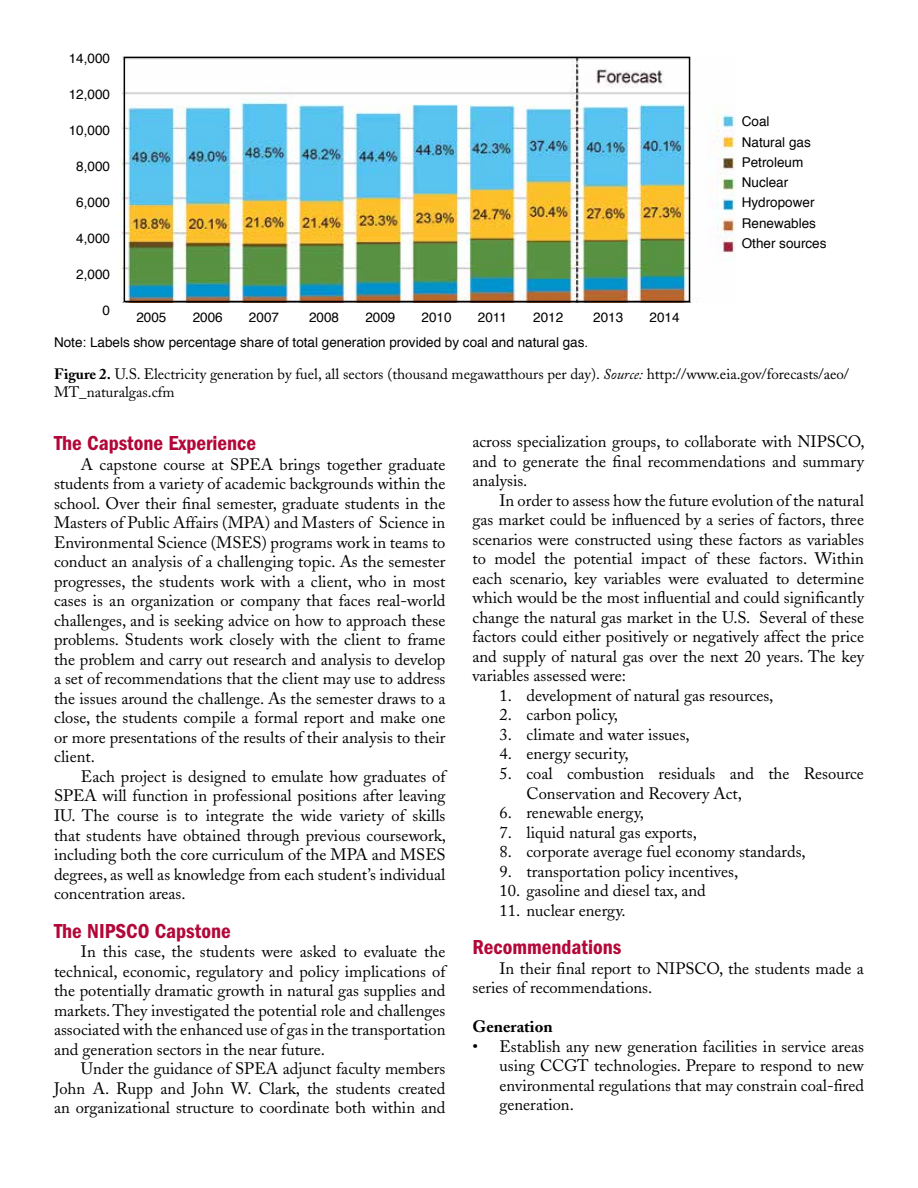
<style>
.page{position:relative;width:918px;height:1188px;background:#fff}
.page>*{position:absolute;margin:0;border:0;box-sizing:border-box;transform-origin:0 0}
.t1{font:600 condensed 21px "Franklin Gothic";color:#b20738}
.t2{font:600 condensed 21px "Franklin Gothic";color:#b30838}
.t3{font:16.5px/19.5px "Adobe Caslon";color:#000;text-align:justify}
.t4{font:700 16.5px "Adobe Caslon";color:#000}
.t5{font:15px/18px "Adobe Caslon";color:#000}
.t6{font:13.5px/20.2px "Helvetica";color:#000}
.s1{font-weight:700}
.s2{font-style:italic}
</style>
<div class="page">
<img style="left:121px;top:56px;width:615px;height:246px">
<div style="left:124px;top:57px;width:566px;height:245px;border:2px solid #000"></div>
<p class="t6" style="left:69px;top:48px;width:43px">14,000</p>
<p class="t6" style="left:69px;top:84px;width:43px">12,000</p>
<p class="t6" style="left:69px;top:120px;width:43px">10,000</p>
<p class="t6" style="left:76px;top:156px;width:35px">8,000</p>
<p class="t6" style="left:76px;top:192px;width:35px">6,000</p>
<p class="t6" style="left:76px;top:228px;width:35px">4,000</p>
<p class="t6" style="left:76px;top:264px;width:35px">2,000</p>
<p class="t6" style="left:103px;top:300px;width:9px">0</p>
<p class="t6" style="left:54px;top:332px;width:536px">Note: Labels show percentage share of total generation provided by coal and natural gas.</p>
<p class="t6" style="left:136px;top:307px;width:32px">2005</p>
<p class="t6" style="left:193px;top:307px;width:32px">2006</p>
<p class="t6" style="left:249px;top:307px;width:32px">2007</p>
<p class="t6" style="left:309px;top:307px;width:32px">2008</p>
<p class="t6" style="left:365px;top:307px;width:32px">2009</p>
<p class="t6" style="left:422px;top:307px;width:32px">2010</p>
<p class="t6" style="left:478px;top:307px;width:30px">2011</p>
<p class="t6" style="left:533px;top:307px;width:32px">2012</p>
<p class="t6" style="left:593px;top:307px;width:32px">2013</p>
<p class="t6" style="left:650px;top:307px;width:32px">2014</p>
<p class="t6" style="left:742px;top:112px;width:86px">Coal<br>Natural gas<br>Petroleum<br>Nuclear<br>Hydropower<br>Renewables<br>Other sources</p>
<p class="t5" style="left:54px;top:365px;width:797px"><span class="s1">Figure 2.</span> U.S. Electricity generation by fuel, all sectors (thousand megawatthours per day). <span class="s2">Source:</span> http://www.eia.gov/forecasts/aeo/<br>MT_naturalgas.cfm</p>
<p class="t1" style="left:54px;top:431px;width:204px">The Capstone Experience</p>
<p class="t3" style="left:54px;top:455px;width:393px;text-indent:27px">A capstone course at SPEA brings together graduate students from a variety of academic backgrounds within the school. Over their final semester, graduate students in the Masters of Public Affairs (MPA) and Masters of Science in Environmental Science (MSES) programs work in teams to conduct an analysis of a challenging topic. As the semester progresses, the students work with a client, who in most cases is an organization or company that faces real-world challenges, and is seeking advice on how to approach these problems. Students work closely with the client to frame the problem and carry out research and analysis to develop a set of recommendations that the client may use to address the issues around the challenge. As the semester draws to a close, the students compile a formal report and make one or more presentations of the results of their analysis to their client.</p>
<p class="t3" style="left:54px;top:767px;width:394px;text-indent:27px">Each project is designed to emulate how graduates of SPEA will function in professional positions after leaving IU. The course is to integrate the wide variety of skills that students have obtained through previous coursework, including both the core curriculum of the MPA and MSES degrees, as well as knowledge from each student’s individual concentration areas.</p>
<p class="t1" style="left:54px;top:919px;width:178px">The NIPSCO Capstone</p>
<p class="t3" style="left:54px;top:942px;width:393px;text-indent:27px">In this case, the students were asked to evaluate the technical, economic, regulatory and policy implications of the potentially dramatic growth in natural gas supplies and markets. They investigated the potential role and challenges associated with the enhanced use of gas in the transportation and generation sectors in the near future.</p>
<p class="t3" style="left:54px;top:1059px;width:393px;text-indent:27px">Under the guidance of SPEA adjunct faculty members John A. Rupp and John W. Clark, the students created an organizational structure to coordinate both within and</p>
<p class="t3" style="left:473px;top:432px;width:394px">across specialization groups, to collaborate with NIPSCO, and to generate the final recommendations and summary analysis.</p>
<p class="t3" style="left:473px;top:491px;width:393px;text-indent:27px">In order to assess how the future evolution of the natural gas market could be influenced by a series of factors, three scenarios were constructed using these factors as variables to model the potential impact of these factors. Within each scenario, key variables were evaluated to determine which would be the most influential and could significantly change the natural gas market in the U.S. Several of these factors could either positively or negatively affect the price and supply of natural gas over the next 20 years. The key variables assessed were:</p>
<p class="t3" style="left:500px;top:686px;width:275px">1. development of natural gas resources,</p>
<p class="t3" style="left:500px;top:705px;width:120px">2. carbon policy,</p>
<p class="t3" style="left:500px;top:725px;width:192px">3. climate and water issues,</p>
<p class="t3" style="left:500px;top:744px;width:131px">4. energy security,</p>
<p class="t3" style="left:526px;top:764px;width:339px;text-indent:-27px">5. coal combustion residuals and the Resource<br>Conservation and Recovery Act,</p>
<p class="t3" style="left:500px;top:803px;width:146px">6. renewable energy,</p>
<p class="t3" style="left:500px;top:822px;width:199px">7. liquid natural gas exports,</p>
<p class="t3" style="left:500px;top:842px;width:308px">8. corporate average fuel economy standards,</p>
<p class="t3" style="left:500px;top:861px;width:240px">9. transportation policy incentives,</p>
<p class="t3" style="left:500px;top:881px;width:208px">10. gasoline and diesel tax, and</p>
<p class="t3" style="left:500px;top:900px;width:128px">11. nuclear energy.</p>
<p class="t2" style="left:472px;top:935px;width:150px">Recommendations</p>
<p class="t3" style="left:472px;top:959px;width:393px;text-indent:27px">In their final report to NIPSCO, the students made a series of recommendations.</p>
<p class="t4" style="left:472px;top:1017px;width:82px">Generation</p>
<p class="t3" style="left:499px;top:1037px;width:366px;text-indent:-27px">• Establish any new generation facilities in service areas using CCGT technologies. Prepare to respond to new environmental regulations that may constrain coal-fired generation.</p>
</div>
